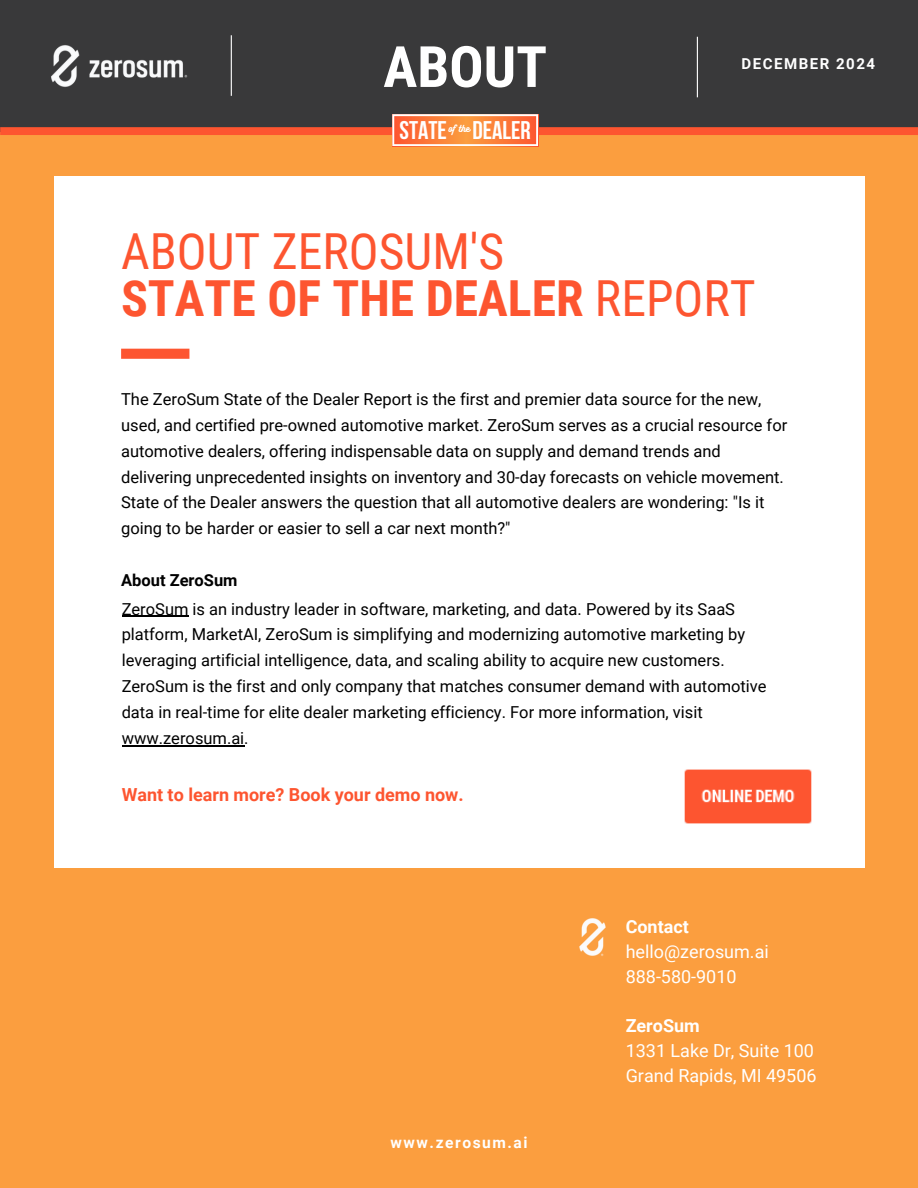
<style>
.page{position:relative;width:918px;height:1188px;background:#fb9e3f}
.page>*{position:absolute;margin:0;border:0;box-sizing:border-box;transform-origin:0 0}
.t1{font:700 57px "Roboto Condensed";color:#fff}
.t2{font:49.65px/46.7px "Roboto Condensed";color:#fd5530}
.t3{font:700 25.5px "Bebas Neue";color:#fff}
.t4{font:18px/24.8px "Roboto";color:#fff}
.t5{font:700 18px "Roboto";color:#fd5530}
.t6{font:16.5px/25.8px "Roboto";color:#000}
.t7{font:700 16.5px "Roboto";color:#000}
.t8{font:700 15.6px "Roboto";letter-spacing:.1em;color:#fff}
.t9{font:700 15px "Roboto";letter-spacing:.1em;color:#fff}
.t10{font:8.4px "Bukhari Script";color:#fff}
.s1{font-weight:700}
</style>
<div class="page">
<div style="left:0;top:0;width:918px;height:131px;background:#39393a"></div>
<hr style="left:231px;top:35px;width:1px;height:61px;background:#fff">
<hr style="left:697px;top:37px;width:1px;height:60px;background:#fff">
<img style="left:51px;top:45px;width:137px;height:42px">
<div style="left:0;top:127px;width:918px;height:8px;background:#fd5530"></div>
<svg style="left:392px;top:114px;width:146px;height:32px"></svg>
<div style="left:54px;top:177px;width:810px;height:691px;background:#fff"></div>
<div style="left:121px;top:349px;width:68px;height:10px;background:#fd5530"></div>
<hr style="left:122px;top:616px;width:67px;height:1px;background:#000">
<hr style="left:122px;top:745px;width:122px;height:1px;background:#000">
<img style="left:579px;top:918px;width:27px;height:38px">
<img style="left:684px;top:769px;width:128px;height:55px">
<p class="t1" style="left:383px;top:34px;width:165px">ABOUT</p>
<p class="t10" style="left:449px;top:123px;width:23px">of the</p>
<h1 class="t3" style="left:400px;top:120px;width:49px">STATE</h1>
<p class="t3" style="left:473px;top:120px;width:60px">DEALER</p>
<h6 class="t9" style="left:741px;top:55px;width:135px">DECEMBER 2024</h6>
<h3 class="t2" style="left:121px;top:229px;width:636px">ABOUT ZEROSUM'S<br><span class="s1">STATE OF THE DEALER</span> REPORT</h3>
<h2 class="t6" style="left:121px;top:386px;width:668px">The ZeroSum State of the Dealer Report is the first and premier data source for the new, used, and certified pre-owned automotive market. ZeroSum serves as a crucial resource for automotive dealers, offering indispensable data on supply and demand trends and delivering unprecedented insights on inventory and 30-day forecasts on vehicle movement.<br>State of the Dealer answers the question that all automotive dealers are wondering: "Is it going to be harder or easier to sell a car next month?"</h2>
<p class="t7" style="left:121px;top:570px;width:118px">About ZeroSum</p>
<h3 class="t6" style="left:122px;top:596px;width:646px">ZeroSum is an industry leader in software, marketing, and data. Powered by its SaaS platform, MarketAI, ZeroSum is simplifying and modernizing automotive marketing by leveraging artificial intelligence, data, and scaling ability to acquire new customers.<br>ZeroSum is the first and only company that matches consumer demand with automotive data in real-time for elite dealer marketing efficiency. For more information, visit www.zerosum.ai.</h3>
<p class="t5" style="left:122px;top:785px;width:343px">Want to learn more? Book your demo now.</p>
<p class="t8" style="left:391px;top:1134px;width:139px">www.zerosum.ai</p>
<h5 class="t4" style="left:626px;top:915px;width:145px"><span class="s1">Contact </span>hello@zerosum.ai<br>888-580-9010</h5>
<h4 class="t4" style="left:626px;top:1014px;width:192px"><span class="s1">ZeroSum<br></span>1331 Lake Dr, Suite 100<br>Grand Rapids, MI 49506</h4>
</div>
